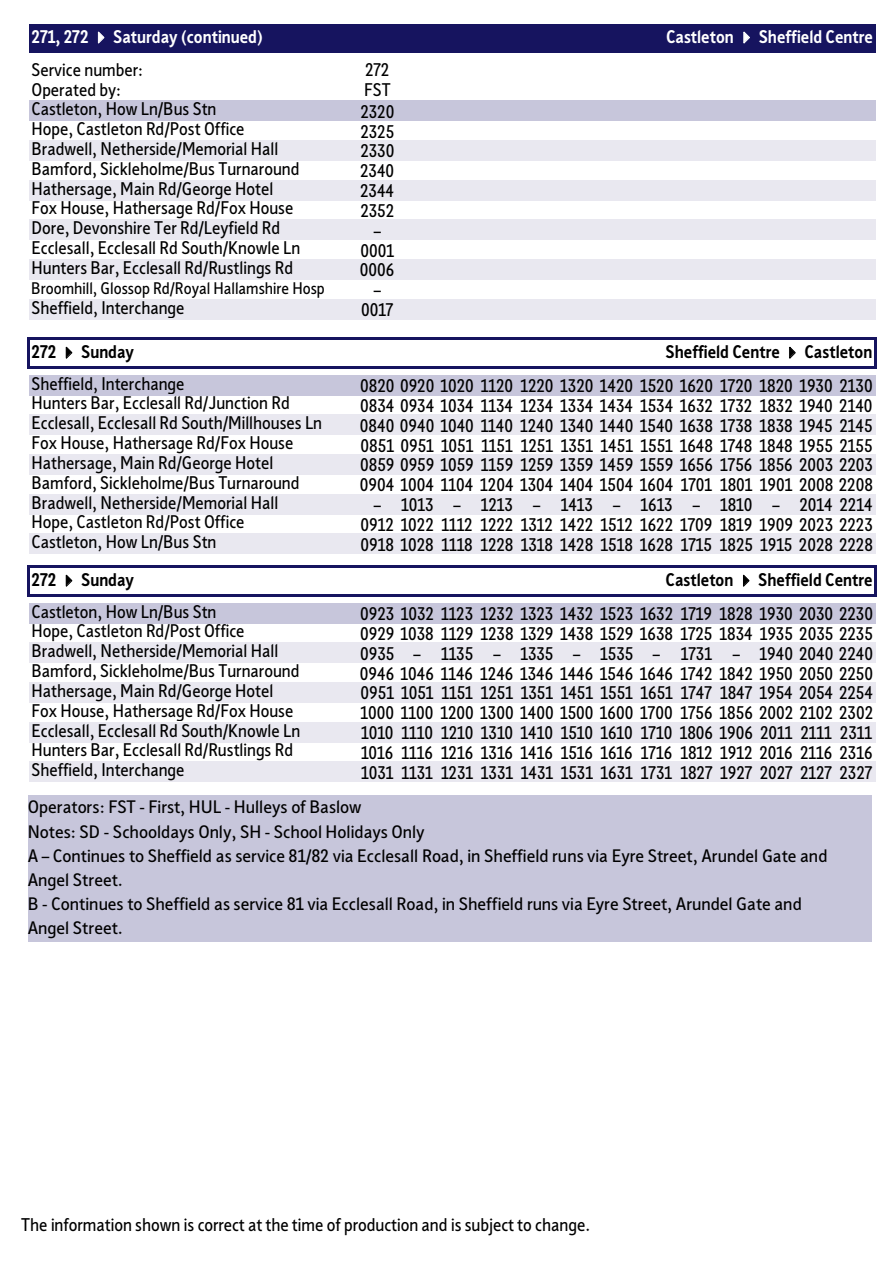
<style>
.page{position:relative;width:893px;height:1263px;background:#fff}
.page>*{position:absolute;margin:0;border:0;box-sizing:border-box;transform-origin:0 0}
.t1{font:18px/31.2px "Sheffield Sans 2";color:#000}
.t2{font:700 18px/32.7px "Sheffield Sans 2";color:#fff}
.t3{font:700 18px "Sheffield Sans 2";color:#000}
.t4{font:17.7px/24.2px "Sheffield Sans 2";letter-spacing:-.005em;color:#000;scale:1.07 1}
.t5{font:16.5px "Sheffield Sans 2";color:#000}
.s1{font-weight:400;color:#000}
.s2{font-weight:700}
</style>
<div class="page">
<div style="left:29px;top:25px;width:846px;height:28px;background:#16145f"></div>
<div style="left:29px;top:101px;width:846px;height:20px;background:#c7c6db"></div>
<div style="left:29px;top:140px;width:846px;height:21px;background:#e9e8f0"></div>
<div style="left:29px;top:180px;width:846px;height:20px;background:#e9e8f0"></div>
<div style="left:29px;top:220px;width:846px;height:20px;background:#e9e8f0"></div>
<div style="left:29px;top:259px;width:846px;height:21px;background:#e9e8f0"></div>
<div style="left:29px;top:299px;width:846px;height:20px;background:#e9e8f0"></div>
<div style="left:29px;top:375px;width:846px;height:20px;background:#c7c6db"></div>
<div style="left:29px;top:415px;width:846px;height:20px;background:#e9e8f0"></div>
<div style="left:29px;top:455px;width:846px;height:20px;background:#e9e8f0"></div>
<div style="left:29px;top:494px;width:846px;height:20px;background:#e9e8f0"></div>
<div style="left:29px;top:534px;width:846px;height:20px;background:#e9e8f0"></div>
<div style="left:29px;top:603px;width:846px;height:20px;background:#c7c6db"></div>
<div style="left:29px;top:643px;width:846px;height:20px;background:#e9e8f0"></div>
<div style="left:29px;top:682px;width:846px;height:21px;background:#e9e8f0"></div>
<div style="left:29px;top:722px;width:846px;height:20px;background:#e9e8f0"></div>
<div style="left:29px;top:762px;width:846px;height:20px;background:#e9e8f0"></div>
<svg style="left:98px;top:31px;width:7px;height:13px"></svg>
<svg style="left:66px;top:347px;width:6px;height:12px"></svg>
<svg style="left:66px;top:575px;width:6px;height:12px"></svg>
<svg style="left:743px;top:575px;width:7px;height:12px"></svg>
<svg style="left:743px;top:31px;width:7px;height:13px"></svg>
<svg style="left:789px;top:347px;width:7px;height:12px"></svg>
<hr style="left:27px;top:337px;width:3px;height:32px;background:#16145f">
<hr style="left:874px;top:340px;width:3px;height:29px;background:#16145f">
<hr style="left:27px;top:565px;width:3px;height:32px;background:#16145f">
<hr style="left:874px;top:568px;width:3px;height:29px;background:#16145f">
<hr style="left:30px;top:337px;width:847px;height:3px;background:#16145f">
<hr style="left:30px;top:366px;width:847px;height:3px;background:#16145f">
<hr style="left:30px;top:565px;width:847px;height:3px;background:#16145f">
<hr style="left:30px;top:594px;width:847px;height:3px;background:#16145f">
<div style="left:28px;top:795px;width:843px;height:147px;background:#c7c6db"></div>
<p class="t2" style="left:32px;top:20px;width:233px">271, 272 ✔ Saturday (continued)<br><span class="s1">Service number:</span></p>
<p class="t1" style="left:365px;top:54px;width:26px">272</p>
<p class="t2" style="left:666px;top:20px;width:208px">Castleton ✔ Sheffield Centre</p>
<p class="t1" style="left:32px;top:73px;width:91px">Operated by:</p>
<p class="t1" style="left:364px;top:73px;width:28px">FST</p>
<p class="t1" style="left:32px;top:93px;width:186px">Castleton, How Ln/Bus Stn</p>
<p class="t1" style="left:360px;top:95px;width:35px">2320</p>
<p class="t1" style="left:32px;top:113px;width:215px">Hope, Castleton Rd/Post Office</p>
<p class="t1" style="left:360px;top:115px;width:35px">2325</p>
<p class="t1" style="left:32px;top:132px;width:248px">Bradwell, Netherside/Memorial Hall</p>
<p class="t1" style="left:360px;top:135px;width:35px">2330</p>
<p class="t1" style="left:32px;top:152px;width:270px">Bamford, Sickleholme/Bus Turnaround</p>
<p class="t1" style="left:360px;top:155px;width:36px">2340</p>
<p class="t1" style="left:32px;top:172px;width:243px">Hathersage, Main Rd/George Hotel</p>
<p class="t1" style="left:360px;top:175px;width:36px">2344</p>
<p class="t1" style="left:32px;top:192px;width:263px">Fox House, Hathersage Rd/Fox House</p>
<p class="t1" style="left:360px;top:195px;width:35px">2352</p>
<p class="t1" style="left:32px;top:212px;width:250px">Dore, Devonshire Ter Rd/Leyfield Rd</p>
<p class="t1" style="left:374px;top:214px;width:9px">–</p>
<p class="t1" style="left:32px;top:232px;width:270px">Ecclesall, Ecclesall Rd South/Knowle Ln</p>
<p class="t1" style="left:361px;top:234px;width:35px">0001</p>
<p class="t1" style="left:32px;top:252px;width:263px">Hunters Bar, Ecclesall Rd/Rustlings Rd</p>
<p class="t1" style="left:360px;top:254px;width:36px">0006</p>
<p class="t5" style="left:31px;top:277px;width:295px">Broomhill, Glossop Rd/Royal Hallamshire Hosp</p>
<p class="t1" style="left:374px;top:274px;width:9px">–</p>
<p class="t1" style="left:32px;top:291px;width:155px">Sheffield, Interchange</p>
<p class="t1" style="left:361px;top:294px;width:34px">0017</p>
<p class="t1" style="left:32px;top:336px;width:155px"><span class="s2">272</span> ✔ <span class="s2">Sunday<br></span>Sheffield, Interchange</p>
<p class="t3" style="left:666px;top:340px;width:208px">Sheffield Centre ✔ Castleton</p>
<p class="t1" style="left:360px;top:370px;width:514px">0820 0920 1020 1120 1220 1320 1420 1520 1620 1720 1820 1930 2130</p>
<p class="t1" style="left:32px;top:387px;width:260px">Hunters Bar, Ecclesall Rd/Junction Rd</p>
<p class="t1" style="left:360px;top:395px;width:514px;line-height:19.8px">0834 0934 1034 1134 1234 1334 1434 1534 1632 1732 1832 1940 2140<br>0840 0940 1040 1140 1240 1340 1440 1540 1638 1738 1838 1945 2145</p>
<p class="t1" style="left:32px;top:427px;width:263px">Fox House, Hathersage Rd/Fox House</p>
<p class="t1" style="left:361px;top:429px;width:514px">0851 0951 1051 1151 1251 1351 1451 1551 1648 1748 1848 1955 2155</p>
<p class="t1" style="left:32px;top:447px;width:243px">Hathersage, Main Rd/George Hotel</p>
<p class="t1" style="left:360px;top:449px;width:514px">0859 0959 1059 1159 1259 1359 1459 1559 1656 1756 1856 2003 2203</p>
<p class="t1" style="left:32px;top:466px;width:270px">Bamford, Sickleholme/Bus Turnaround</p>
<p class="t1" style="left:360px;top:469px;width:514px">0904 1004 1104 1204 1304 1404 1504 1604 1701 1801 1901 2008 2208</p>
<p class="t1" style="left:32px;top:486px;width:248px">Bradwell, Netherside/Memorial Hall</p>
<p class="t1" style="left:374px;top:489px;width:500px">– 1013 – 1213 – 1413 – 1613 – 1810 – 2014 2214</p>
<p class="t1" style="left:32px;top:506px;width:215px">Hope, Castleton Rd/Post Office</p>
<p class="t1" style="left:361px;top:509px;width:514px">0912 1022 1112 1222 1312 1422 1512 1622 1709 1819 1909 2023 2223</p>
<p class="t1" style="left:32px;top:526px;width:186px">Castleton, How Ln/Bus Stn</p>
<p class="t1" style="left:361px;top:528px;width:514px">0918 1028 1118 1228 1318 1428 1518 1628 1715 1825 1915 2028 2228</p>
<p class="t1" style="left:32px;top:564px;width:186px"><span class="s2">272</span> ✔ <span class="s2">Sunday<br></span>Castleton, How Ln/Bus Stn</p>
<p class="t1" style="left:32px;top:407px;width:292px">Ecclesall, Ecclesall Rd South/Millhouses Ln</p>
<p class="t3" style="left:666px;top:568px;width:208px">Castleton ✔ Sheffield Centre</p>
<p class="t1" style="left:360px;top:598px;width:514px">0923 1032 1123 1232 1323 1432 1523 1632 1719 1828 1930 2030 2230</p>
<p class="t1" style="left:32px;top:615px;width:215px">Hope, Castleton Rd/Post Office</p>
<p class="t1" style="left:360px;top:618px;width:514px">0929 1038 1129 1238 1329 1438 1529 1638 1725 1834 1935 2035 2235</p>
<p class="t1" style="left:32px;top:635px;width:248px">Bradwell, Netherside/Memorial Hall</p>
<p class="t1" style="left:360px;top:637px;width:514px">0935 – 1135 – 1335 – 1535 – 1731 – 1940 2040 2240</p>
<p class="t1" style="left:32px;top:655px;width:270px">Bamford, Sickleholme/Bus Turnaround</p>
<p class="t1" style="left:360px;top:657px;width:515px">0946 1046 1146 1246 1346 1446 1546 1646 1742 1842 1950 2050 2250</p>
<p class="t1" style="left:32px;top:674px;width:243px">Hathersage, Main Rd/George Hotel</p>
<p class="t1" style="left:361px;top:677px;width:514px">0951 1051 1151 1251 1351 1451 1551 1651 1747 1847 1954 2054 2254</p>
<p class="t1" style="left:32px;top:694px;width:263px">Fox House, Hathersage Rd/Fox House</p>
<p class="t1" style="left:361px;top:697px;width:514px">1000 1100 1200 1300 1400 1500 1600 1700 1756 1856 2002 2102 2302</p>
<p class="t1" style="left:32px;top:714px;width:270px">Ecclesall, Ecclesall Rd South/Knowle Ln</p>
<p class="t1" style="left:361px;top:717px;width:513px">1010 1110 1210 1310 1410 1510 1610 1710 1806 1906 2011 2111 2311</p>
<p class="t1" style="left:32px;top:734px;width:263px">Hunters Bar, Ecclesall Rd/Rustlings Rd</p>
<p class="t1" style="left:361px;top:737px;width:513px">1016 1116 1216 1316 1416 1516 1616 1716 1812 1912 2016 2116 2316</p>
<p class="t1" style="left:32px;top:754px;width:155px">Sheffield, Interchange</p>
<p class="t1" style="left:361px;top:756px;width:513px">1031 1131 1231 1331 1431 1531 1631 1731 1827 1927 2027 2127 2327</p>
<p class="t4" style="left:28px;top:795px;width:749px">Operators: FST - First, HUL - Hulleys of Baslow<br>Notes: SD - Schooldays Only, SH - School Holidays Only<br>A – Continues to Sheffield as service 81/82 via Ecclesall Road, in Sheffield runs via Eyre Street, Arundel Gate and Angel Street.<br>B - Continues to Sheffield as service 81 via Ecclesall Road, in Sheffield runs via Eyre Street, Arundel Gate and Angel Street.</p>
<p class="t1" style="left:21px;top:1208px;width:570px">The information shown is correct at the time of production and is subject to change.</p>
</div>
